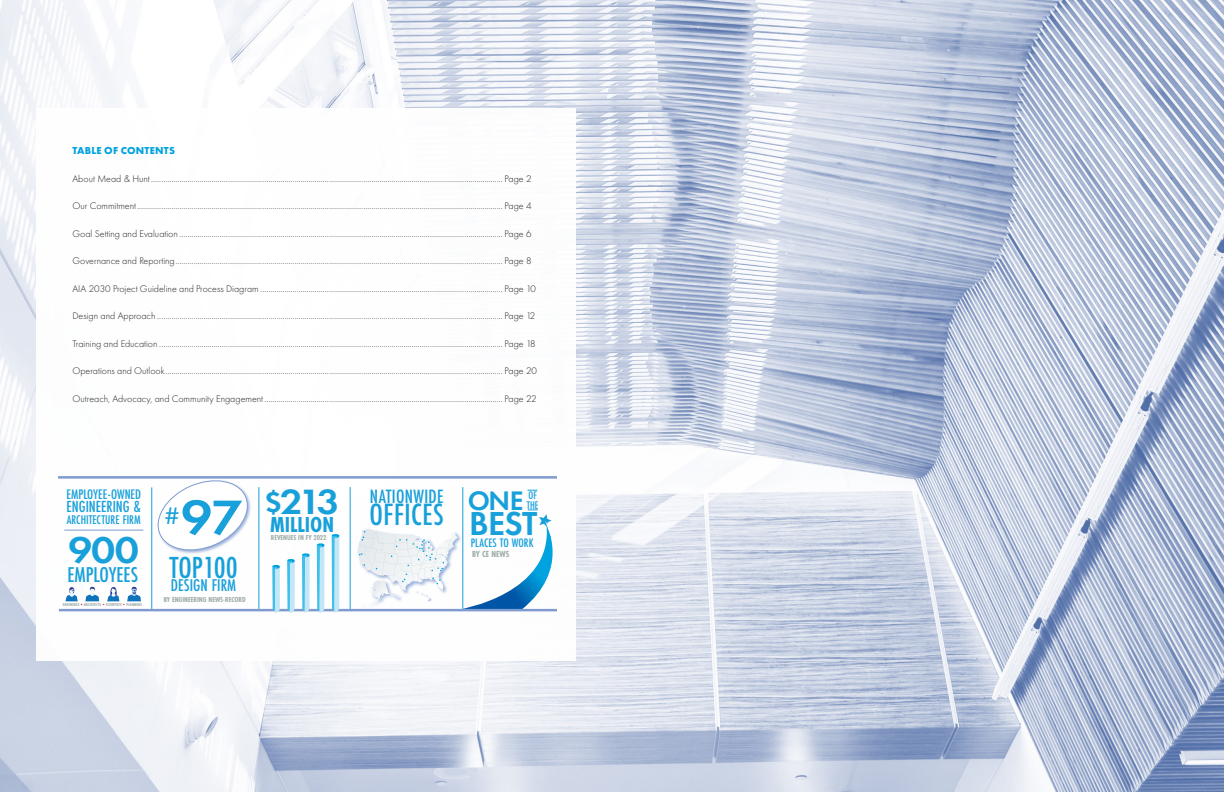
<style>
.page{position:relative;width:1224px;height:792px;background:#fff}
.page>*{position:absolute;margin:0;border:0;box-sizing:border-box;transform-origin:0 0}
.t1{font:600 50.5px "Futura PT";color:#17a0da;scale:1.1 1}
.t2{font:600 38.7px "Futura PT";color:#17a0da;scale:1.1 1}
.t3{font:600 36.5px "Futura PT";color:#17a0da;scale:1.1 1}
.t4{font:600 34.4px "Futura PT";color:#17a0da}
.t5{font:500 32px "Futura PT Cond";letter-spacing:.015em;color:#17a0da}
.t6{font:500 31.6px "Futura PT Cond";color:#17a0da}
.t7{font:600 27.8px "Futura PT";color:#17a0da}
.t8{font:700 22.6px "Futura PT Cond";color:#17a0da}
.t9{font:500 22.3px "Futura PT Cond";color:#17a0da}
.t10{font:500 20px "Futura PT Cond";letter-spacing:.015em;color:#17a0da}
.t11{font:500 17.7px "Futura PT Cond";color:#17a0da}
.t12{font:500 16.7px "Futura PT Cond";color:#17a0da}
.t13{font:500 14.4px "Futura PT Cond";color:#17a0da}
.t14{font:500 13.1px "Futura PT Cond";color:#17a0da}
.t15{font:500 12.8px "Futura PT Cond";color:#17a0da}
.t16{font:500 11.5px/9.6px "Futura PT Cond";color:#17a0da}
.Body_text{font:700 10.5px "Futura PT";letter-spacing:.015em;color:#00a2df}
.Body_text-2{font:300 10px "Futura PT";color:#231f20}
.t17{font:700 9.2px "Futura PT Cond";color:#9eacaa}
.t18{font:700 7.5px "Futura PT Cond";color:#9eacaa}
.t19{font:700 4.5px "Futura PT Cond";color:#9eacaa}
.s1{color:#c5002e}
.s2{font-family:"Futura PT Cond";font-weight:700;font-size:29.5px}
</style>
<div class="page">
<img style="left:0;top:0;width:1224px;height:792px">
<div style="left:36px;top:108px;width:540px;height:553px;background:#fff"></div>
<hr style="left:350px;top:487px;width:1px;height:123px;background:#17a0da">
<hr style="left:152px;top:487px;width:1px;height:123px;background:#17a0da">
<hr style="left:259px;top:487px;width:1px;height:123px;background:#17a0da">
<hr style="left:463px;top:487px;width:1px;height:123px;background:#17a0da">
<hr style="left:59px;top:609px;width:498px;height:2px;background:#809bcf">
<svg style="left:107px;top:587px;width:12px;height:15px"></svg>
<svg style="left:85px;top:587px;width:14px;height:14px"></svg>
<svg style="left:127px;top:587px;width:14px;height:14px"></svg>
<svg style="left:65px;top:587px;width:13px;height:15px"></svg>
<svg style="left:287px;top:559px;width:9px;height:54px"></svg>
<svg style="left:302px;top:553px;width:8px;height:60px"></svg>
<svg style="left:317px;top:543px;width:8px;height:70px"></svg>
<svg style="left:331px;top:534px;width:9px;height:79px"></svg>
<svg style="left:272px;top:565px;width:9px;height:48px"></svg>
<hr style="left:64px;top:530px;width:79px;height:1px;background:#7f9bd0">
<hr style="left:58px;top:476px;width:499px;height:3px;background:#809bcf">
<svg style="left:153px;top:476px;width:100px;height:78px"></svg>
<svg style="left:357px;top:510px;width:200px;height:99px"></svg>
<p class="Body_text" style="left:73px;top:144px;width:104px">TABLE OF CONTENTS</p>
<p class="Body_text-2" style="left:72px;top:173px;width:461px">About Mead &amp; Hunt .............................................................................................................................................................................. Page 2</p>
<p class="Body_text-2" style="left:72px;top:200px;width:461px">Our Commitment..................................................................................................................................................................................... Page 4</p>
<p class="Body_text-2" style="left:72px;top:228px;width:461px">Goal Setting and Evaluation ................................................................................................................................................................ Page 6</p>
<p class="Body_text-2" style="left:72px;top:255px;width:461px">Governance and Reporting.................................................................................................................................................................. Page 8</p>
<p class="Body_text-2" style="left:72px;top:283px;width:465px">AIA 2030 Project Guideline and Process Diagram ........................................................................................................................ Page 10</p>
<p class="Body_text-2" style="left:72px;top:310px;width:464px">Design and Approach ........................................................................................................................................................................... Page 12</p>
<p class="Body_text-2" style="left:72px;top:338px;width:465px">Training and Education .......................................................................................................................................................................... Page 18</p>
<p class="Body_text-2" style="left:72px;top:365px;width:466px">Operations and Outlook....................................................................................................................................................................... Page 20</p>
<p class="Body_text-2" style="left:72px;top:393px;width:466px">Outreach, Advocacy, and Community Engagement ...................................................................................................................... Page 22</p>
<p class="t13" style="left:66px;top:485px;width:76px">EMPLOYEE-OWNED</p>
<p class="t12" style="left:67px;top:497px;width:76px">ENGINEERING &amp;</p>
<p class="t14" style="left:67px;top:512px;width:75px">ARCHITECTURE FIRM</p>
<p class="t2" style="left:68px;top:526px;width:66px">900</p>
<p class="t19" style="left:63px;top:602px;width:81px">ENGINEERS<span class="s1">•</span>ARCHITECTS<span class="s1">•</span>SCIENTISTS<span class="s1">•</span>PLANNERS</p>
<p class="t9" style="left:67px;top:562px;width:72px">EMPLOYEES</p>
<p class="t3" style="left:266px;top:479px;width:69px"><span class="s2">$</span>213</p>
<p class="t8" style="left:270px;top:511px;width:65px">MILLION</p>
<p class="t10" style="left:370px;top:485px;width:75px">NATIONWIDE</p>
<p class="t1" style="left:164px;top:486px;width:73px"><sup>#</sup>97</p>
<p class="t5" style="left:370px;top:496px;width:76px">OFFICES</p>
<p class="t18" style="left:271px;top:533px;width:57px">REVENUES IN FY 2022</p>
<p class="t6" style="left:169px;top:548px;width:70px">TOP100</p>
<p class="t11" style="left:171px;top:575px;width:67px">DESIGN FIRM</p>
<p class="t18" style="left:164px;top:595px;width:83px">BY ENGINEERING NEWS-RECORD</p>
<p class="t7" style="left:468px;top:483px;width:57px">ONE</p>
<p class="t16" style="left:527px;top:490px;width:13px">OF<br>THE</p>
<p class="t4" style="left:469px;top:502px;width:70px">BEST</p>
<p class="t15" style="left:471px;top:535px;width:64px">PLACES TO WORK</p>
<p class="t17" style="left:472px;top:549px;width:39px">BY CE NEWS</p>
</div>
